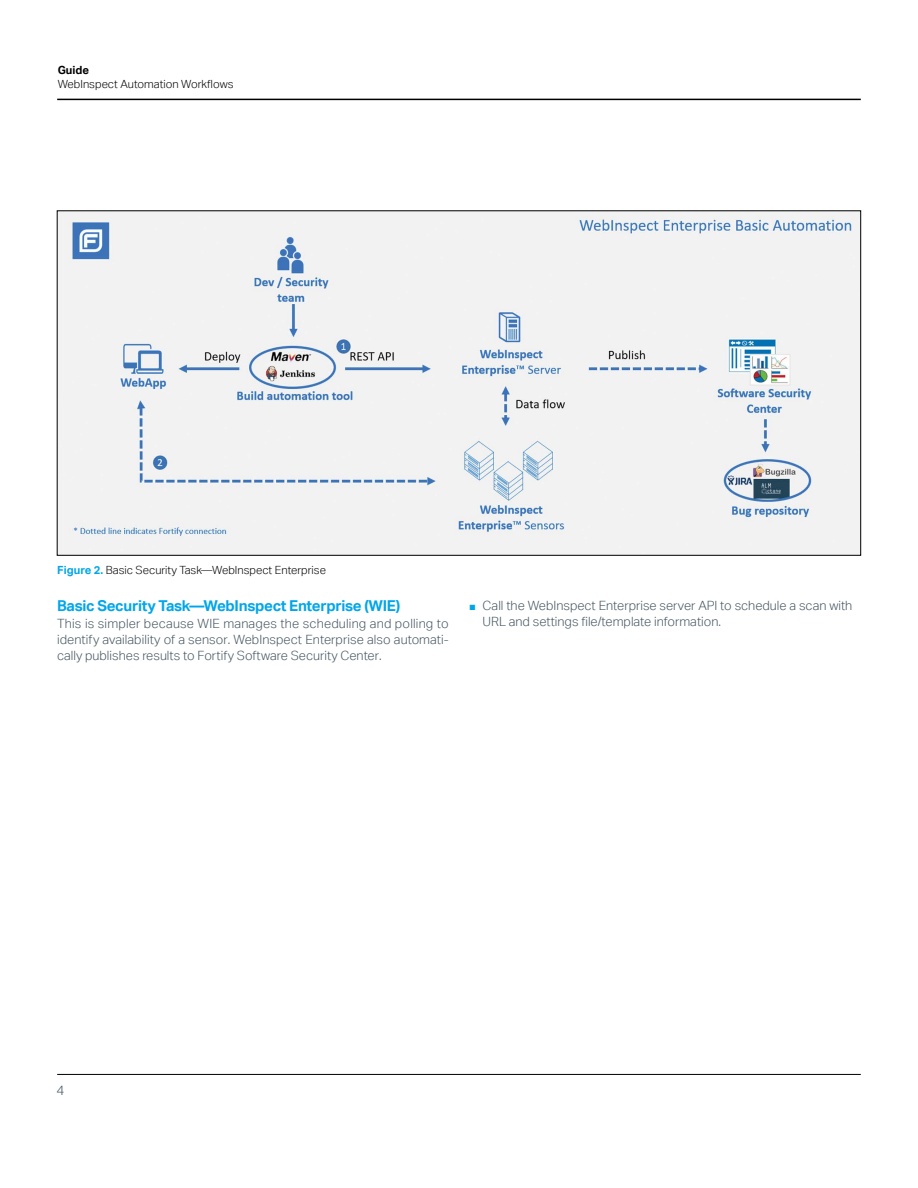
<style>
.page{position:relative;width:918px;height:1188px;background:#fff}
.page>*{position:absolute;margin:0;border:0;box-sizing:border-box;transform-origin:0 0}
.subhead_10_13-blue{font:700 15px "Aktiv Grotesk";letter-spacing:-.02em;color:#00a6e9}
.t1{font:300 13.5px "Aktiv Grotesk";color:#455560}
.body_8_5_11-grey{font:300 12.75px/16.2px "Aktiv Grotesk";color:#455560;text-align:justify}
.caption_7_5_9_5{font:300 11.25px "Aktiv Grotesk";color:#000}
.t2{font:700 11.25px "Aktiv Grotesk";color:#000}
.s1{font-weight:700;color:#00a6e9}
.s2{font-family:"Arial";font-weight:400;font-size:11.25px;color:#00a6e9}
</style>
<div class="page">
<hr style="left:57px;top:1074px;width:804px;height:1px;background:#000">
<hr style="left:57px;top:99px;width:804px;height:1px;background:#000">
<img style="left:59px;top:213px;width:800px;height:340px">
<p class="t2" style="left:58px;top:63px;width:33px">Guide</p>
<p class="caption_7_5_9_5" style="left:58px;top:78px;width:177px">WebInspect Automation Workflows</p>
<p class="caption_7_5_9_5" style="left:57px;top:563px;width:270px"><span class="s1">Figure 2.</span> Basic Security Task—WebInspect Enterprise</p>
<p class="subhead_10_13-blue" style="left:57px;top:597px;width:345px">Basic Security Task—WebInspect Enterprise (WIE)</p>
<p class="body_8_5_11-grey" style="left:57px;top:615px;width:393px">This is simpler because WIE manages the scheduling and polling to identify availability of a sensor. WebInspect Enterprise also automati&shy;cally publishes results to Fortify Software Security Center.</p>
<p class="body_8_5_11-grey" style="left:483px;top:597px;width:371px;text-indent:-14px"><span class="s2">■</span> Call the WebInspect Enterprise server API to schedule a scan with<br>URL and settings file/template information.</p>
<p class="t1" style="left:56px;top:1082px;width:9px">4</p>
</div>
